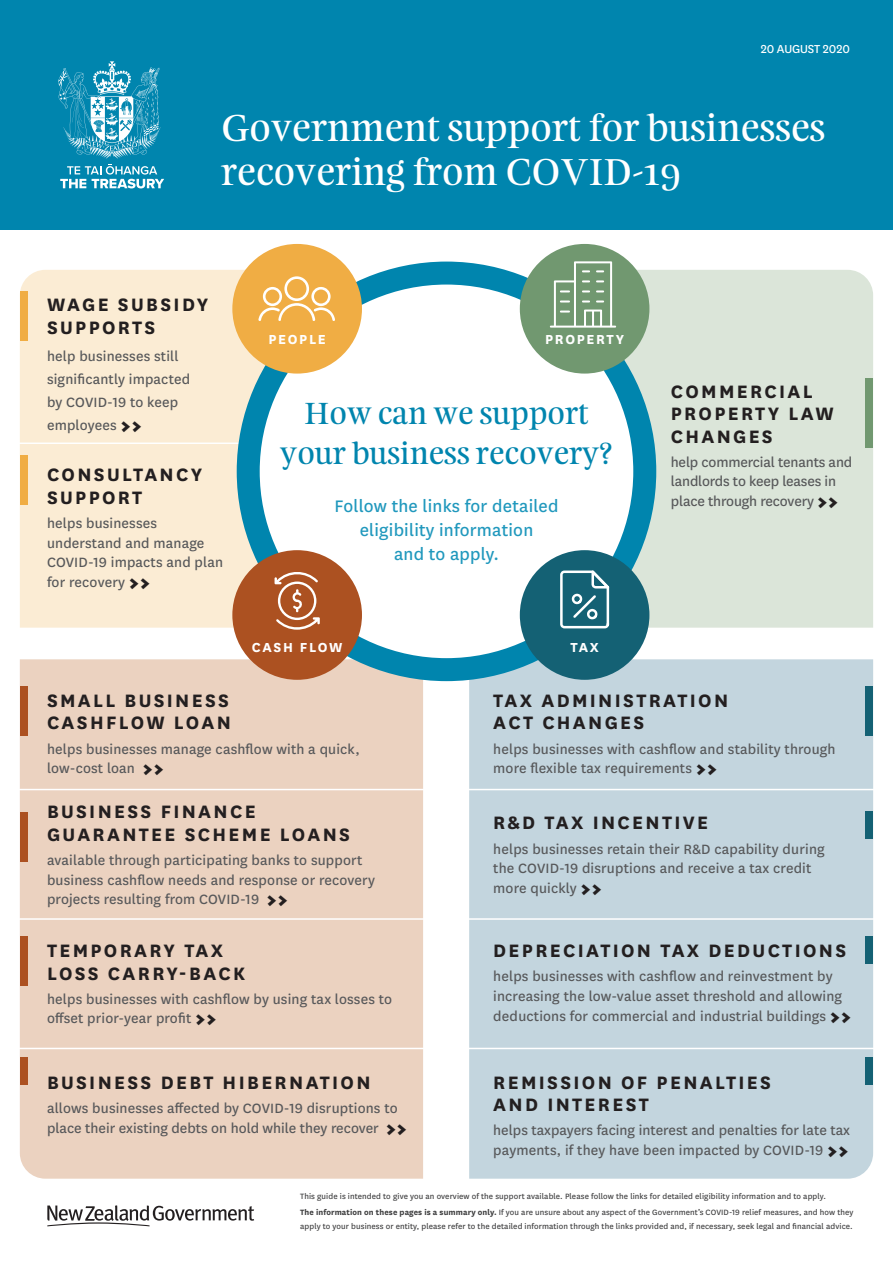
<style>
.page{position:relative;width:893px;height:1263px;background:#fff}
.page>*{position:absolute;margin:0;border:0;box-sizing:border-box;transform-origin:0 0}
.t1{font:33.75px/44.5px "Feijoa Display";letter-spacing:.02em;color:#fff}
.t2{font:27.6px/40px "Feijoa Display";letter-spacing:.02em;color:#0085ae;text-align:center}
.t3{font:700 21px/22.5px "National";letter-spacing:.11em;color:#231f20}
.t4{font:19.5px/24px "National";letter-spacing:.01em;color:#2098bd;text-align:center}
.Text{font:15.75px/19.6px "National";letter-spacing:.01em;color:#57585a}
.Text-2{font:15.75px/19.6px "National";letter-spacing:-.01em;color:#57585a}
.t5{font:700 15.3px "National";letter-spacing:.11em;color:#fff}
.Text-3{font:13.5px "National";letter-spacing:-.01em;color:#fff}
.t6{font:9px/13.5px "National";letter-spacing:.01em;color:#3e3e3f}
.s1{font-weight:900;font-size:25.5px;color:#231f20}
.s2{font-weight:700}
</style>
<div class="page">
<div style="left:624px;top:270px;width:249px;height:358px;background:#dbe5d9"></div>
<div style="left:20px;top:270px;width:245px;height:358px;background:#fbecd4"></div>
<hr style="left:0;top:442px;width:240px;height:2px;background:#fff">
<div style="left:20px;top:659px;width:403px;height:520px;background:#ebd2c0"></div>
<div style="left:469px;top:659px;width:404px;height:520px;background:#c3d5de"></div>
<div style="left:237px;top:262px;width:419px;height:419px;background:#0085ae;border-radius:50%"></div>
<div style="left:260px;top:285px;width:373px;height:373px;background:#fff;border-radius:50%"></div>
<div style="left:520px;top:244px;width:129px;height:130px;background:#719870;border-radius:50%"></div>
<svg style="left:550px;top:261px;width:66px;height:67px"></svg>
<div style="left:520px;top:550px;width:129px;height:130px;background:#146174;border-radius:50%"></div>
<svg style="left:560px;top:570px;width:49px;height:58px"></svg>
<div style="left:232px;top:550px;width:130px;height:130px;background:#ac5121;border-radius:50%"></div>
<svg style="left:275px;top:572px;width:45px;height:58px"></svg>
<hr style="left:0;top:789px;width:893px;height:1px;background:#fff">
<hr style="left:0;top:918px;width:893px;height:2px;background:#fff">
<hr style="left:0;top:1048px;width:893px;height:1px;background:#fff">
<div style="left:20px;top:686px;width:8px;height:49px;background:#ac5121"></div>
<div style="left:20px;top:291px;width:8px;height:50px;background:#f0ad44"></div>
<div style="left:865px;top:378px;width:8px;height:70px;background:#719870"></div>
<div style="left:20px;top:455px;width:8px;height:49px;background:#f0ad44"></div>
<div style="left:865px;top:686px;width:8px;height:49px;background:#146174"></div>
<div style="left:20px;top:812px;width:8px;height:50px;background:#ac5121"></div>
<div style="left:20px;top:936px;width:8px;height:50px;background:#ac5121"></div>
<div style="left:20px;top:1057px;width:8px;height:28px;background:#ac5121"></div>
<div style="left:865px;top:811px;width:7px;height:27px;background:#146174"></div>
<div style="left:865px;top:936px;width:7px;height:28px;background:#146174"></div>
<div style="left:865px;top:1057px;width:7px;height:28px;background:#146174"></div>
<div style="left:0;top:0;width:893px;height:230px;background:#0085ae"></div>
<svg style="left:58px;top:61px;width:106px;height:127px"></svg>
<div style="left:232px;top:244px;width:130px;height:130px;background:#f0ad44;border-radius:50%"></div>
<svg style="left:258px;top:276px;width:77px;height:45px"></svg>
<svg style="left:47px;top:1205px;width:207px;height:21px"></svg>
<p class="Text-3" style="left:761px;top:40px;width:91px">20 AUGUST 2020</p>
<p class="t1" style="left:221px;top:105px;width:605px">Government support for businesses recovering from COVID-19</p>
<p class="t3" style="left:47px;top:292px;width:163px">WAGE SUBSIDY<br>SUPPORTS</p>
<p class="Text" style="left:47px;top:344px;width:145px;line-height:23px">help businesses still significantly impacted by COVID-19 to keep employees <span class="s1">&gt;&gt;</span></p>
<p class="t3" style="left:47px;top:462px;width:157px">CONSULTANCY<br>SUPPORT</p>
<p class="Text" style="left:47px;top:512px;width:178px">helps businesses understand and manage<br>COVID-19 impacts and plan for recovery <span class="s1">&gt;&gt;</span></p>
<p class="t5" style="left:268px;top:328px;width:59px">PEOPLE</p>
<p class="t5" style="left:545px;top:328px;width:80px">PROPERTY</p>
<p class="t2" style="left:281px;top:393px;width:333px">How can we support your business recovery?</p>
<p class="t4" style="left:334px;top:493px;width:225px">Follow the links for detailed eligibility information<br>and to apply.</p>
<p class="t5" style="left:252px;top:636px;width:92px">CASH FLOW</p>
<p class="t5" style="left:570px;top:636px;width:30px">TAX</p>
<p class="t3" style="left:671px;top:378px;width:164px">COMMERCIAL<br>PROPERTY LAW<br>CHANGES</p>
<p class="Text-2" style="left:671px;top:451px;width:183px">help commercial tenants and landlords to keep leases in place through recovery <span class="s1">&gt;&gt;</span></p>
<p class="t3" style="left:47px;top:688px;width:186px">SMALL BUSINESS<br>CASHFLOW LOAN</p>
<p class="Text" style="left:47px;top:738px;width:314px">helps businesses manage cashflow with a quick, low-cost loan <span class="s1">&gt;&gt;</span></p>
<p class="t3" style="left:47px;top:799px;width:305px">BUSINESS FINANCE<br>GUARANTEE SCHEME LOANS</p>
<p class="Text" style="left:47px;top:849px;width:329px">available through participating banks to support business cashflow needs and response or recovery projects resulting from COVID-19 <span class="s1">&gt;&gt;</span></p>
<p class="t3" style="left:47px;top:938px;width:200px">TEMPORARY TAX<br>LOSS CARRY-BACK</p>
<p class="Text" style="left:47px;top:988px;width:347px">helps businesses with cashflow by using tax losses to offset prior-year profit <span class="s1">&gt;&gt;</span></p>
<p class="t3" style="left:47px;top:1069px;width:325px">BUSINESS DEBT HIBERNATION</p>
<p class="Text" style="left:47px;top:1097px;width:362px">allows businesses affected by COVID-19 disruptions to place their existing debts on hold while they recover <span class="s1">&gt;&gt;</span></p>
<p class="t3" style="left:493px;top:688px;width:236px">TAX ADMINISTRATION<br>ACT CHANGES</p>
<p class="Text" style="left:493px;top:738px;width:344px">helps businesses with cashflow and stability through more flexible tax requirements <span class="s1">&gt;&gt;</span></p>
<p class="t3" style="left:493px;top:810px;width:216px">R&amp;D TAX INCENTIVE</p>
<p class="Text" style="left:493px;top:838px;width:333px">helps businesses retain their R&amp;D capability during the COVID-19 disruptions and receive a tax credit more quickly <span class="s1">&gt;&gt;</span></p>
<p class="t3" style="left:493px;top:938px;width:354px">DEPRECIATION TAX DEDUCTIONS</p>
<p class="Text" style="left:493px;top:966px;width:360px">helps businesses with cashflow and reinvestment by increasing the low-value asset threshold and allowing deductions for commercial and industrial buildings <span class="s1">&gt;&gt;</span></p>
<p class="t3" style="left:493px;top:1069px;width:279px">REMISSION OF PENALTIES<br>AND INTEREST</p>
<p class="Text" style="left:493px;top:1120px;width:358px">helps taxpayers facing interest and penalties for late tax payments, if they have been impacted by COVID-19 <span class="s1">&gt;&gt;</span></p>
<p class="t6" style="left:300px;top:1189px;width:527px">This guide is intended to give you an overview of the support available. Please follow the links for detailed eligibility information and to apply.</p>
<p class="t6" style="left:300px;top:1205px;width:555px"><span class="s2">The information on these pages is a summary only.</span> If you are unsure about any aspect of the Government’s COVID-19 relief measures, and how they apply to your business or entity, please refer to the detailed information through the links provided and, if necessary, seek legal and financial advice.</p>
</div>
